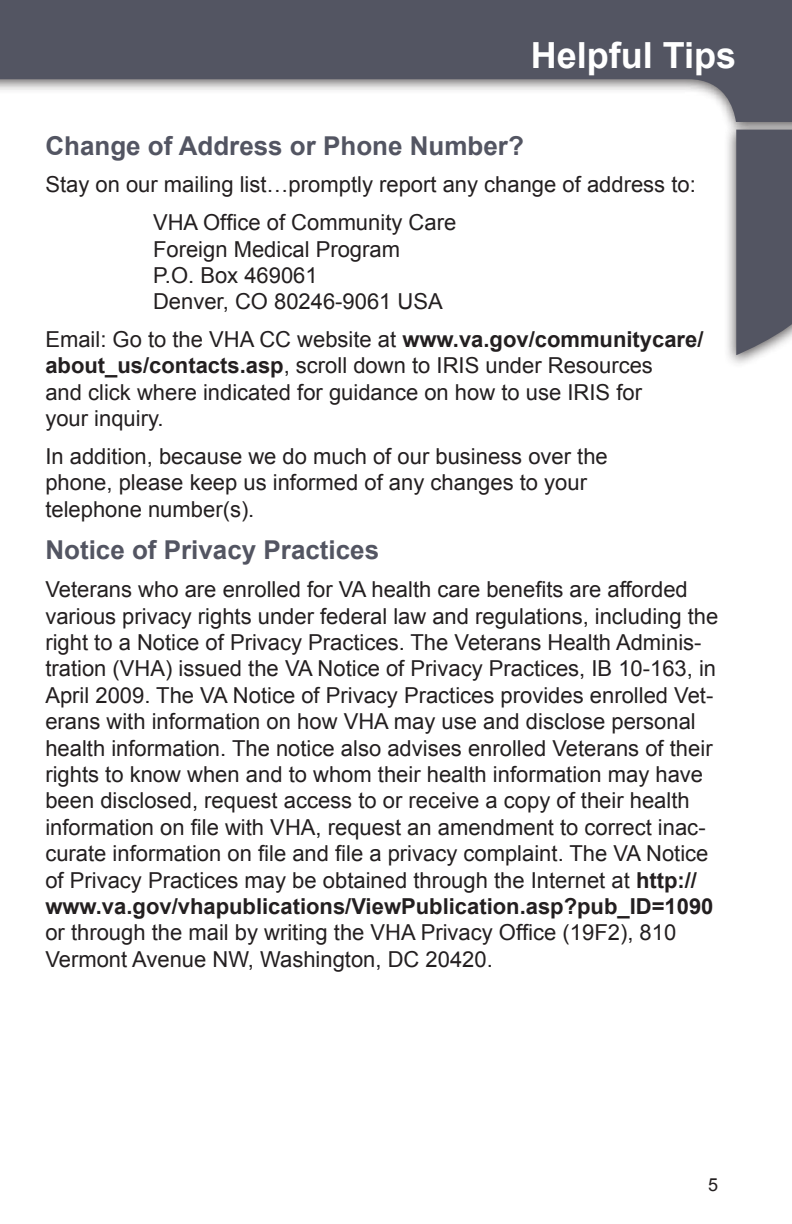
<style>
.page{position:relative;width:792px;height:1224px;background:#fff}
.page>*{position:absolute;margin:0;border:0;box-sizing:border-box;transform-origin:0 0}
.t1{font:700 36px "Arial";color:#fff}
.t2{font:700 26px "Arial";color:#535562}
.Body_Copy{font:22px/26.4px "Arial";color:#231f20}
.t3{font:18px "Arial";color:#231f20}
.s1{font-weight:700}
</style>
<div class="page">
<svg style="left:0;top:0;width:792px;height:120px;fill:#535562"></svg>
<div style="left:724px;top:120px;width:68px;height:249px;background:#231f20;opacity:.75"></div>
<svg style="left:736px;top:130px;width:56px;height:225px;background:#5b5d69"></svg>
<h1 class="t1" style="left:531px;top:31px;width:207px">Helpful Tips</h1>
<h3 class="t2" style="left:45px;top:128px;width:480px">Change of Address or Phone Number?</h3>
<p class="Body_Copy" style="left:45px;top:172px;width:652px">Stay on our mailing list…promptly report any change of address to:</p>
<p class="Body_Copy" style="left:153px;top:209px;width:305px">VHA Office of Community Care<br>Foreign Medical Program<br>P.O. Box 469061<br>Denver, CO 80246-9061 USA</p>
<p class="Body_Copy" style="left:45px;top:326px;width:660px">Email: Go to the VHA CC website at <span class="s1">www.va.gov/communitycare/ about_us/contacts.asp</span>, scroll down to IRIS under Resources<br>and click where indicated for guidance on how to use IRIS for<br>your inquiry.</p>
<p class="Body_Copy" style="left:45px;top:443px;width:564px">In addition, because we do much of our business over the phone, please keep us informed of any changes to your telephone number(s).</p>
<h3 class="t2" style="left:45px;top:533px;width:335px">Notice of Privacy Practices</h3>
<p class="Body_Copy" style="left:45px;top:576px;width:674px">Veterans who are enrolled for VA health care benefits are afforded various privacy rights under federal law and regulations, including the right to a Notice of Privacy Practices. The Veterans Health Adminis&shy;tration (VHA) issued the VA Notice of Privacy Practices, IB 10-163, in April 2009. The VA Notice of Privacy Practices provides enrolled Vet&shy;erans with information on how VHA may use and disclose personal health information. The notice also advises enrolled Veterans of their rights to know when and to whom their health information may have been disclosed, request access to or receive a copy of their health information on file with VHA, request an amendment to correct inac&shy;curate information on file and file a privacy complaint. The VA Notice of Privacy Practices may be obtained through the Internet at <span class="s1">http:// www.va.gov/vhapublications/ViewPublication.asp?pub_ID=1090 </span>or through the mail by writing the VHA Privacy Office (19F2), 810<br>Vermont Avenue NW, Washington, DC 20420.</p>
<p class="t3" style="left:708px;top:1173px;width:12px">5</p>
</div>
